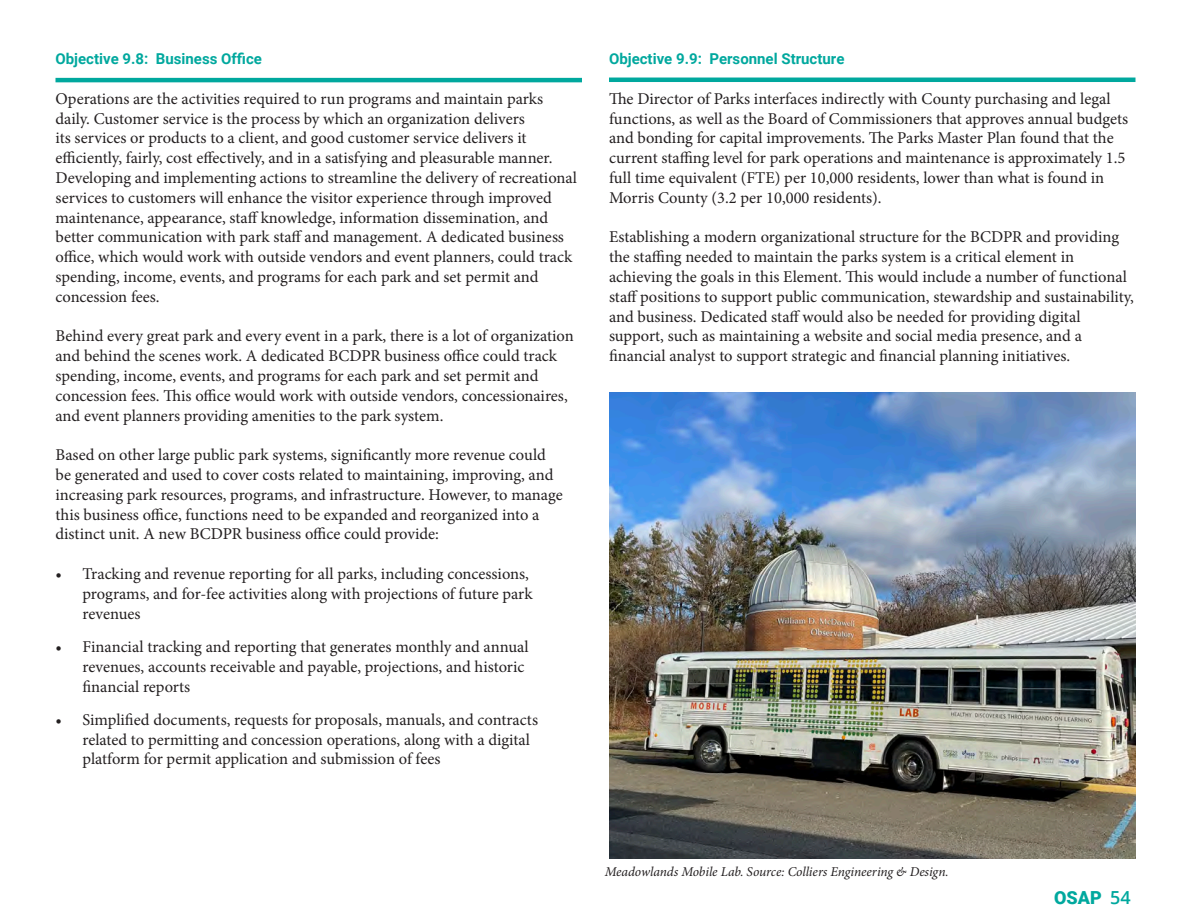
<style>
.page{position:relative;width:1188px;height:918px;background:#fff}
.page>*{position:absolute;margin:0;border:0;box-sizing:border-box;transform-origin:0 0}
.t1{font:900 18px "Roboto";color:#00a89e}
.t2{font:16.5px/19.8px "Minion Pro";color:#231f20}
.t3{font:700 15px "Roboto";color:#00a89e}
.t4{font:italic 13.5px "Minion Pro";letter-spacing:-.005em;color:#231f20}
.s1{font-family:"Open Sans";font-weight:600}
</style>
<div class="page">
<hr style="left:56px;top:78px;width:526px;height:4px;background:#00a89e">
<hr style="left:609px;top:78px;width:527px;height:4px;background:#00a89e">
<img style="left:609px;top:392px;width:527px;height:466px">
<p class="t3" style="left:56px;top:48px;width:208px">Objective 9.8: Business Office</p>
<p class="t2" style="left:56px;top:89px;width:523px">Operations are the activities required to run programs and maintain parks daily. Customer service is the process by which an organization delivers<br>its services or products to a client, and good customer service delivers it efficiently, fairly, cost effectively, and in a satisfying and pleasurable manner.<br>Developing and implementing actions to streamline the delivery of recreational services to customers will enhance the visitor experience through improved maintenance, appearance, staff knowledge, information dissemination, and better communication with park staff and management. A dedicated business office, which would work with outside vendors and event planners, could track spending, income, events, and programs for each park and set permit and concession fees.</p>
<p class="t2" style="left:56px;top:326px;width:520px">Behind every great park and every event in a park, there is a lot of organization and behind the scenes work. A dedicated BCDPR business office could track spending, income, events, and programs for each park and set permit and concession fees. This office would work with outside vendors, concessionaires, and event planners providing amenities to the park system.</p>
<p class="t2" style="left:56px;top:445px;width:509px">Based on other large public park systems, significantly more revenue could be generated and used to cover costs related to maintaining, improving, and increasing park resources, programs, and infrastructure. However, to manage this business office, functions need to be expanded and reorganized into a distinct unit. A new BCDPR business office could provide:</p>
<p class="t2" style="left:82px;top:564px;width:452px;text-indent:-27px">• Tracking and revenue reporting for all parks, including concessions, programs, and for-fee activities along with projections of future park revenues</p>
<p class="t2" style="left:82px;top:637px;width:448px;text-indent:-27px">• Financial tracking and reporting that generates monthly and annual revenues, accounts receivable and payable, projections, and historic financial reports</p>
<p class="t2" style="left:82px;top:710px;width:457px;text-indent:-27px">• Simplified documents, requests for proposals, manuals, and contracts related to permitting and concession operations, along with a digital platform for permit application and submission of fees</p>
<p class="t3" style="left:609px;top:48px;width:237px">Objective 9.9: Personnel Structure</p>
<p class="t2" style="left:609px;top:89px;width:521px">The Director of Parks interfaces indirectly with County purchasing and legal functions, as well as the Board of Commissioners that approves annual budgets and bonding for capital improvements. The Parks Master Plan found that the current staffing level for park operations and maintenance is approximately 1.5 full time equivalent (FTE) per 10,000 residents, lower than what is found in Morris County (3.2 per 10,000 residents).</p>
<p class="t2" style="left:609px;top:227px;width:527px">Establishing a modern organizational structure for the BCDPR and providing the staffing needed to maintain the parks system is a critical element in achieving the goals in this Element. This would include a number of functional staff positions to support public communication, stewardship and sustainability, and business. Dedicated staff would also be needed for providing digital support, such as maintaining a website and social media presence, and a financial analyst to support strategic and financial planning initiatives.</p>
<p class="t4" style="left:605px;top:862px;width:345px">Meadowlands Mobile Lab. Source: Colliers Engineering &amp; Design.</p>
<p class="t1" style="left:1054px;top:885px;width:78px">OSAP <span class="s1">54</span></p>
</div>
